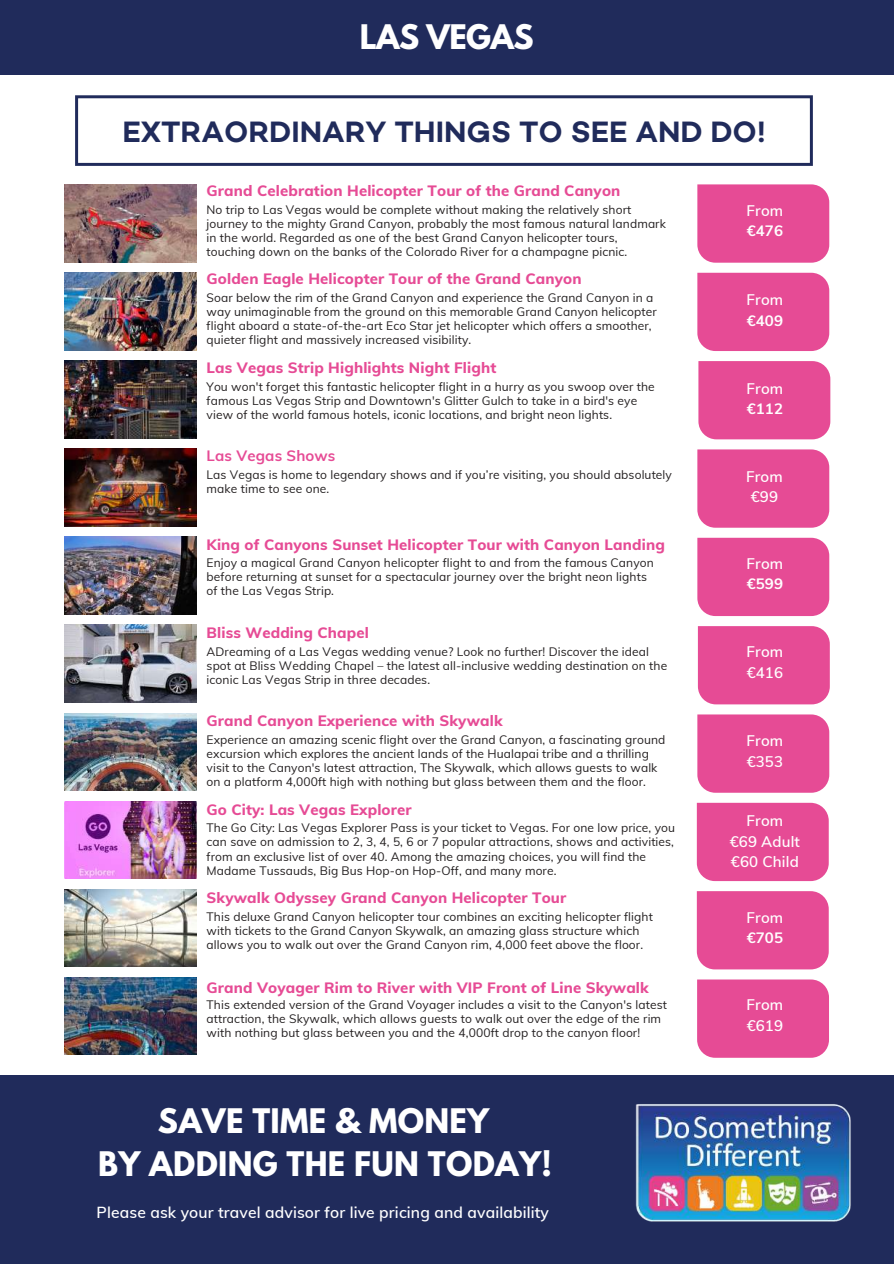
<style>
.page{position:relative;width:894px;height:1264px;background:#fff}
.page>*{position:absolute;margin:0;border:0;box-sizing:border-box;transform-origin:0 0}
.t1{font:700 30px/42.8px "League Spartan";letter-spacing:.01em;color:#fff;text-align:center}
.t2{font:600 30px "Campton";color:#202b5b}
.t3{font:700 30px "League Spartan";letter-spacing:-.02em;color:#fff}
.t4{font:600 15.6px "Muli";letter-spacing:.01em;color:#fff}
.t5{font:800 15px "Muli";letter-spacing:.01em;color:#e64b95}
.t6{font:600 15px/20.2px "Muli";letter-spacing:.01em;color:#fff}
.t7{font:700 15px "Muli";letter-spacing:.01em;color:#fff}
.t8{font:700 15px "Muli";letter-spacing:.01em;color:#e64b95}
.t9{font:12px/14px "Muli";letter-spacing:.01em;color:#231f20}
</style>
<div class="page">
<div style="left:0;top:0;width:893px;height:74px;background:#202b5b"></div>
<div style="left:0;top:1074px;width:893px;height:189px;background:#202b5b"></div>
<svg style="left:75px;top:95px;width:737px;height:71px"></svg>
<div style="left:697px;top:184px;width:132px;height:79px;background:#e64b95"></div>
<div style="left:697px;top:273px;width:132px;height:78px;background:#e64b95"></div>
<div style="left:698px;top:361px;width:132px;height:78px;background:#e64b95"></div>
<div style="left:697px;top:449px;width:132px;height:78px;background:#e64b95"></div>
<div style="left:697px;top:538px;width:132px;height:78px;background:#e64b95"></div>
<div style="left:697px;top:626px;width:132px;height:78px;background:#e64b95"></div>
<div style="left:697px;top:714px;width:132px;height:78px;background:#e64b95"></div>
<div style="left:696px;top:802px;width:132px;height:79px;background:#e64b95"></div>
<div style="left:696px;top:891px;width:132px;height:78px;background:#e64b95"></div>
<div style="left:697px;top:979px;width:131px;height:78px;background:#e64b95"></div>
<img style="left:65px;top:184px;width:131px;height:78px">
<img style="left:65px;top:272px;width:131px;height:78px">
<img style="left:65px;top:360px;width:131px;height:78px">
<img style="left:65px;top:448px;width:131px;height:78px">
<img style="left:65px;top:537px;width:131px;height:77px">
<img style="left:65px;top:625px;width:131px;height:77px">
<img style="left:65px;top:713px;width:131px;height:77px">
<img style="left:65px;top:801px;width:131px;height:77px">
<img style="left:65px;top:889px;width:131px;height:77px">
<img style="left:65px;top:977px;width:131px;height:77px">
<img style="left:635px;top:1104px;width:216px;height:118px">
<h1 class="t3" style="left:360px;top:22px;width:175px">LAS VEGAS</h1>
<h1 class="t2" style="left:122px;top:113px;width:644px">EXTRAORDINARY THINGS TO SEE AND DO!</h1>
<p class="t5" style="left:206px;top:181px;width:415px">Grand Celebration Helicopter Tour of the Grand Canyon</p>
<p class="t9" style="left:206px;top:202px;width:460px">No trip to Las Vegas would be complete without making the relatively short journey to the mighty Grand Canyon, probably the most famous natural landmark in the world. Regarded as one of the best Grand Canyon helicopter tours, touching down on the banks of the Colorado River for a champagne picnic.</p>
<p class="t5" style="left:206px;top:269px;width:376px">Golden Eagle Helicopter Tour of the Grand Canyon</p>
<p class="t9" style="left:206px;top:291px;width:451px">Soar below the rim of the Grand Canyon and experience the Grand Canyon in a way unimaginable from the ground on this memorable Grand Canyon helicopter flight aboard a state-of-the-art Eco Star jet helicopter which offers a smoother, quieter flight and massively increased visibility.</p>
<p class="t5" style="left:206px;top:358px;width:291px">Las Vegas Strip Highlights Night Flight</p>
<p class="t9" style="left:206px;top:379px;width:449px">You won't forget this fantastic helicopter flight in a hurry as you swoop over the famous Las Vegas Strip and Downtown's Glitter Gulch to take in a bird's eye view of the world famous hotels, iconic locations, and bright neon lights.</p>
<p class="t8" style="left:206px;top:446px;width:130px">Las Vegas Shows</p>
<p class="t9" style="left:206px;top:467px;width:466px">Las Vegas is home to legendary shows and if you’re visiting, you should absolutely make time to see one.</p>
<p class="t5" style="left:206px;top:534px;width:459px">King of Canyons Sunset Helicopter Tour with Canyon Landing</p>
<p class="t9" style="left:206px;top:556px;width:448px">Enjoy a magical Grand Canyon helicopter flight to and from the famous Canyon before returning at sunset for a spectacular journey over the bright neon lights of the Las Vegas Strip.</p>
<p class="t5" style="left:206px;top:622px;width:164px">Bliss Wedding Chapel</p>
<p class="t9" style="left:206px;top:644px;width:462px">ADreaming of a Las Vegas wedding venue? Look no further! Discover the ideal spot at Bliss Wedding Chapel – the latest all-inclusive wedding destination on the iconic Las Vegas Strip in three decades.</p>
<p class="t5" style="left:206px;top:711px;width:297px">Grand Canyon Experience with Skywalk</p>
<p class="t9" style="left:206px;top:732px;width:460px">Experience an amazing scenic flight over the Grand Canyon, a fascinating ground excursion which explores the ancient lands of the Hualapai tribe and a thrilling visit to the Canyon's latest attraction, The Skywalk, which allows guests to walk on a platform 4,000ft high with nothing but glass between them and the floor.</p>
<p class="t5" style="left:206px;top:799px;width:206px">Go City: Las Vegas Explorer</p>
<p class="t9" style="left:206px;top:821px;width:470px">The Go City: Las Vegas Explorer Pass is your ticket to Vegas. For one low price, you can save on admission to 2, 3, 4, 5, 6 or 7 popular attractions, shows and activities, from an exclusive list of over 40. Among the amazing choices, you will find the Madame Tussauds, Big Bus Hop-on Hop-Off, and many more.</p>
<p class="t5" style="left:206px;top:887px;width:361px">Skywalk Odyssey Grand Canyon Helicopter Tour</p>
<p class="t9" style="left:206px;top:909px;width:447px">This deluxe Grand Canyon helicopter tour combines an exciting helicopter flight with tickets to the Grand Canyon Skywalk, an amazing glass structure which allows you to walk out over the Grand Canyon rim, 4,000 feet above the floor.</p>
<p class="t5" style="left:206px;top:978px;width:443px">Grand Voyager Rim to River with VIP Front of Line Skywalk</p>
<p class="t9" style="left:206px;top:997px;width:461px">This extended version of the Grand Voyager includes a visit to the Canyon's latest attraction, the Skywalk, which allows guests to walk out over the edge of the rim with nothing but glass between you and the 4,000ft drop to the canyon floor!</p>
<h1 class="t1" style="left:98px;top:1103px;width:455px">SAVE TIME &amp; MONEY<br>BY ADDING THE FUN TODAY!</h1>
<h2 class="t4" style="left:97px;top:1202px;width:453px">Please ask your travel advisor for live pricing and availability</h2>
<p class="t6" style="left:746px;top:200px;width:38px">From</p>
<p class="t7" style="left:746px;top:221px;width:38px">€476</p>
<p class="t6" style="left:746px;top:289px;width:38px">From</p>
<p class="t7" style="left:746px;top:310px;width:38px">€409</p>
<p class="t6" style="left:746px;top:378px;width:38px">From</p>
<p class="t7" style="left:746px;top:399px;width:38px">€112</p>
<p class="t6" style="left:746px;top:466px;width:38px;text-align:center">From €99</p>
<p class="t6" style="left:746px;top:553px;width:38px">From</p>
<p class="t7" style="left:746px;top:574px;width:38px">€599</p>
<p class="t6" style="left:746px;top:641px;width:38px">From €416</p>
<p class="t6" style="left:746px;top:730px;width:38px">From €353</p>
<p class="t6" style="left:729px;top:810px;width:72px;text-align:center">From<br>€69 Adult €60 Child</p>
<p class="t6" style="left:746px;top:907px;width:38px">From</p>
<p class="t7" style="left:746px;top:928px;width:38px">€705</p>
<p class="t6" style="left:746px;top:994px;width:38px">From €619</p>
</div>
